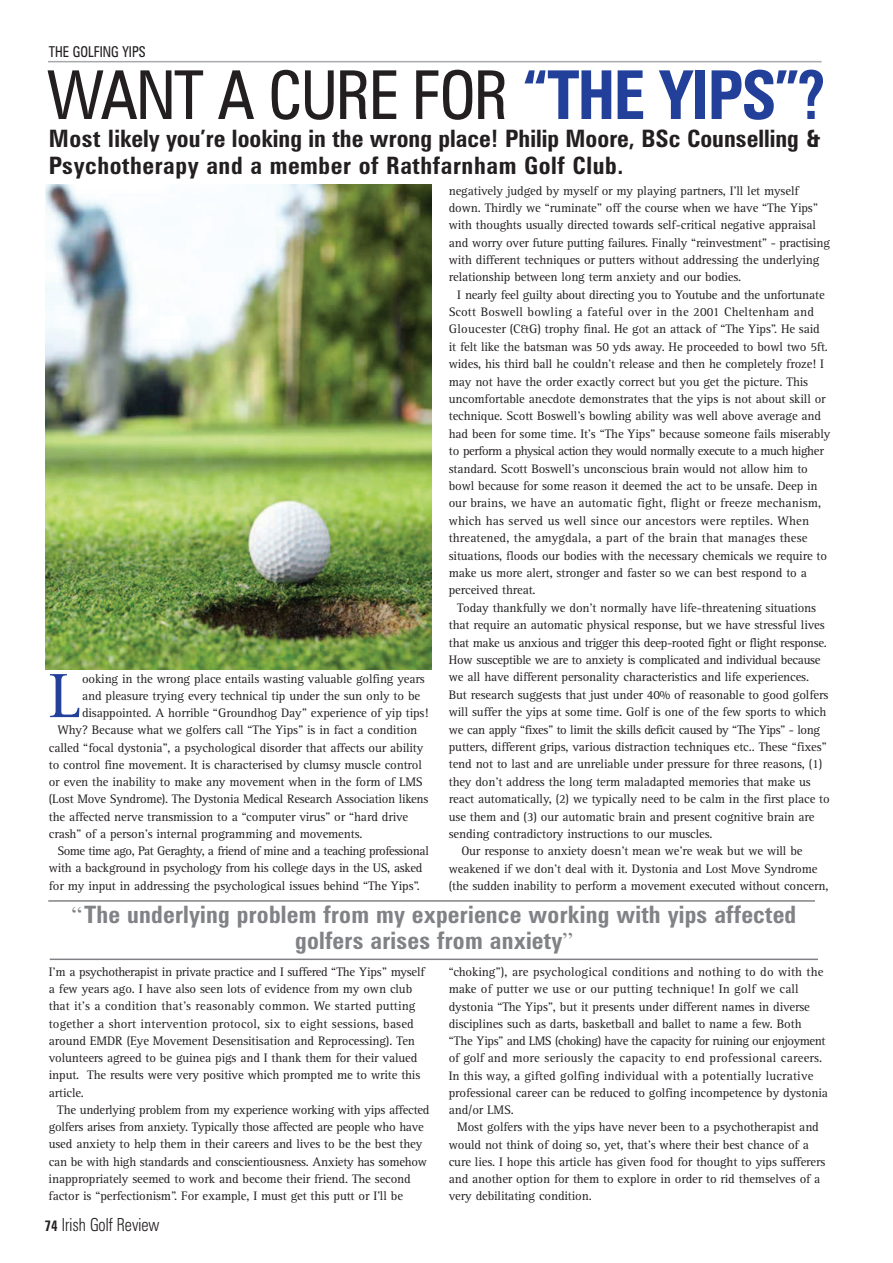
<style>
.page{position:relative;width:893px;height:1263px;background:#fff}
.page>*{position:absolute;margin:0;border:0;box-sizing:border-box;transform-origin:0 0}
.t1{font:condensed 67.5px "Zurich BT";letter-spacing:-.03em;color:#231f20;scale:.95 1}
.t2{font:64.5px "Rotis Serif";color:#223f99}
.t3{font:700 condensed 24px/27px "Zurich BT";color:#231f20}
.t4{font:700 condensed 24px/25.5px "Zurich BT";letter-spacing:.01em;color:#808285;text-align:center}
.t5{font:300 condensed 18px "Zurich BT";color:#231f20;scale:.9 1}
.t6{font:condensed 15px "Zurich BT";color:#231f20;scale:.9 1}
.t7{font:12.75px/17.2px "Rotis Serif";letter-spacing:-.01em;color:#231f20}
.t8{font:12.75px "Rotis Serif";letter-spacing:-.03em;color:#231f20}
.t9{font:12.75px "Rotis Serif";letter-spacing:-.035em;color:#231f20}
.s1{font-weight:700;color:#223f99}
.s2{font-family:"Times";font-weight:400;font-stretch:normal}
.s3{font-weight:700;font-size:15px}
</style>
<div class="page">
<hr style="left:48px;top:61px;width:773px;height:1px;background:#a8a9ad">
<img style="left:45px;top:185px;width:386px;height:484px">
<hr style="left:48px;top:900px;width:767px;height:2px;background:#808285">
<hr style="left:50px;top:958px;width:768px;height:2px;background:#808285">
<p class="t6" style="left:49px;top:44px;width:109px">THE GOLFING YIPS</p>
<h1 class="t1" style="left:47px;top:56px;width:820px">WANT A CURE FOR <span class="s1">“THE YIPS”?</span></h1>
<h3 class="t3" style="left:49px;top:125px;width:773px">Most likely you’re looking in the wrong place! Philip Moore, BSc Counselling &amp;<br>Psychotherapy and a member of Rathfarnham Golf Club.</h3>
<h2 class="t2" style="left:49px;top:674px;width:34px">L</h2>
<p class="t7" style="left:82px;top:671px;width:344px">ooking in the wrong place entails wasting valuable golfing years</p>
<p class="t7" style="left:82px;top:688px;width:340px">and pleasure trying every technical tip under the sun only to be</p>
<p class="t7" style="left:82px;top:705px;width:348px">disappointed. A horrible “Groundhog Day” experience of yip tips!</p>
<p class="t7" style="left:57px;top:723px;width:361px">Why? Because what we golfers call “The Yips” is in fact a condition</p>
<p class="t7" style="left:49px;top:740px;width:376px">called “focal dystonia”, a psychological disorder that affects our ability</p>
<p class="t7" style="left:49px;top:757px;width:375px">to control fine movement. It is characterised by clumsy muscle control</p>
<p class="t7" style="left:49px;top:774px;width:375px">or even the inability to make any movement when in the form of LMS</p>
<p class="t7" style="left:49px;top:792px;width:381px">(Lost Move Syndrome). The Dystonia Medical Research Association likens</p>
<p class="t7" style="left:49px;top:809px;width:361px">the affected nerve transmission to a “computer virus” or “hard drive</p>
<p class="t7" style="left:49px;top:826px;width:315px">crash” of a person’s internal programming and movements.</p>
<p class="t9" style="left:57px;top:847px;width:373px">Some time ago, Pat Geraghty, a friend of mine and a teaching professional</p>
<p class="t7" style="left:49px;top:861px;width:375px">with a background in psychology from his college days in the US, asked</p>
<p class="t7" style="left:49px;top:878px;width:372px">for my input in addressing the psychological issues behind “The Yips”.</p>
<p class="t7" style="left:449px;top:183px;width:383px">negatively judged by myself or my playing partners, I’ll let myself down. Thirdly we “ruminate” off the course when we have “The Yips” with thoughts usually directed towards self-critical negative appraisal and worry over future putting failures. Finally “reinvestment” - practising with different techniques or putters without addressing the underlying relationship between long term anxiety and our bodies.</p>
<p class="t7" style="left:449px;top:287px;width:383px;text-indent:9px">I nearly feel guilty about directing you to Youtube and the unfortunate Scott Boswell bowling a fateful over in the 2001 Cheltenham and Gloucester (C&amp;G) trophy final. He got an attack of “The Yips”. He said<br>it felt like the batsman was 50 yds away. He proceeded to bowl two 5ft. wides, his third ball he couldn’t release and then he completely froze! I may not have the order exactly correct but you get the picture. This uncomfortable anecdote demonstrates that the yips is not about skill or technique. Scott Boswell’s bowling ability was well above average and had been for some time. It’s “The Yips” because someone fails miserably to perform a physical action they would normally execute to a much higher standard. Scott Boswell’s unconscious brain would not allow him to bowl because for some reason it deemed the act to be unsafe. Deep in our brains, we have an automatic fight, flight or freeze mechanism, which has served us well since our ancestors were reptiles. When threatened, the amygdala, a part of the brain that manages these situations, floods our bodies with the necessary chemicals we require to make us more alert, stronger and faster so we can best respond to a perceived threat.</p>
<p class="t7" style="left:457px;top:600px;width:360px">Today thankfully we don’t normally have life-threatening situations</p>
<p class="t7" style="left:449px;top:618px;width:377px">that require an automatic physical response, but we have stressful lives</p>
<p class="t7" style="left:449px;top:635px;width:380px">that make us anxious and trigger this deep-rooted fight or flight response.</p>
<p class="t7" style="left:449px;top:652px;width:373px">How susceptible we are to anxiety is complicated and individual because</p>
<p class="t7" style="left:449px;top:670px;width:362px">we all have different personality characteristics and life experiences.</p>
<p class="t7" style="left:449px;top:687px;width:381px">But research suggests that just under 40% of reasonable to good golfers</p>
<p class="t7" style="left:449px;top:705px;width:379px">will suffer the yips at some time. Golf is one of the few sports to which</p>
<p class="t8" style="left:449px;top:725px;width:373px">we can apply “fixes” to limit the skills deficit caused by “The Yips” - long</p>
<p class="t7" style="left:449px;top:739px;width:379px">putters, different grips, various distraction techniques etc.. These “fixes”</p>
<p class="t7" style="left:449px;top:757px;width:375px">tend not to last and are unreliable under pressure for three reasons, (1)</p>
<p class="t7" style="left:449px;top:774px;width:363px">they don’t address the long term maladapted memories that make us</p>
<p class="t7" style="left:449px;top:792px;width:382px">react automatically, (2) we typically need to be calm in the first place to</p>
<p class="t7" style="left:449px;top:809px;width:367px">use them and (3) our automatic brain and present cognitive brain are</p>
<p class="t7" style="left:449px;top:826px;width:265px">sending contradictory instructions to our muscles.</p>
<p class="t7" style="left:461px;top:844px;width:343px">Our response to anxiety doesn’t mean we’re weak but we will be</p>
<p class="t7" style="left:449px;top:861px;width:370px">weakened if we don’t deal with it. Dystonia and Lost Move Syndrome</p>
<p class="t7" style="left:449px;top:878px;width:381px">(the sudden inability to perform a movement executed without concern,</p>
<h3 class="t4" style="left:72px;top:902px;width:726px"><span class="s2">“</span>The underlying problem from my experience working with yips affected golfers arises from anxiety<span class="s2">”</span></h3>
<p class="t7" style="left:49px;top:964px;width:377px">I’m a psychotherapist in private practice and I suffered “The Yips” myself a few years ago. I have also seen lots of evidence from my own club that it’s a condition that’s reasonably common. We started putting together a short intervention protocol, six to eight sessions, based around EMDR (Eye Movement Desensitisation and Reprocessing). Ten volunteers agreed to be guinea pigs and I thank them for their valued input. The results were very positive which prompted me to write this article.</p>
<p class="t7" style="left:49px;top:1102px;width:382px;text-indent:9px">The underlying problem from my experience working with yips affected golfers arises from anxiety. Typically those affected are people who have used anxiety to help them in their careers and lives to be the best they can be with high standards and conscientiousness. Anxiety has somehow inappropriately seemed to work and become their friend. The second factor is “perfectionism”. For example, I must get this putt or I’ll be</p>
<h3 class="t5" style="left:44px;top:1214px;width:129px"><span class="s3">74</span> Irish Golf Review</h3>
<p class="t7" style="left:449px;top:964px;width:381px">“choking”), are psychological conditions and nothing to do with the make of putter we use or our putting technique! In golf we call dystonia “The Yips”, but it presents under different names in diverse disciplines such as darts, basketball and ballet to name a few. Both “The Yips” and LMS (choking) have the capacity for ruining our enjoyment of golf and more seriously the capacity to end professional careers.<br>In this way, a gifted golfing individual with a potentially lucrative professional career can be reduced to golfing incompetence by dystonia and/or LMS.</p>
<p class="t7" style="left:449px;top:1120px;width:378px;text-indent:9px">Most golfers with the yips have never been to a psychotherapist and would not think of doing so, yet, that’s where their best chance of a cure lies. I hope this article has given food for thought to yips sufferers and another option for them to explore in order to rid themselves of a very debilitating condition.</p>
</div>
